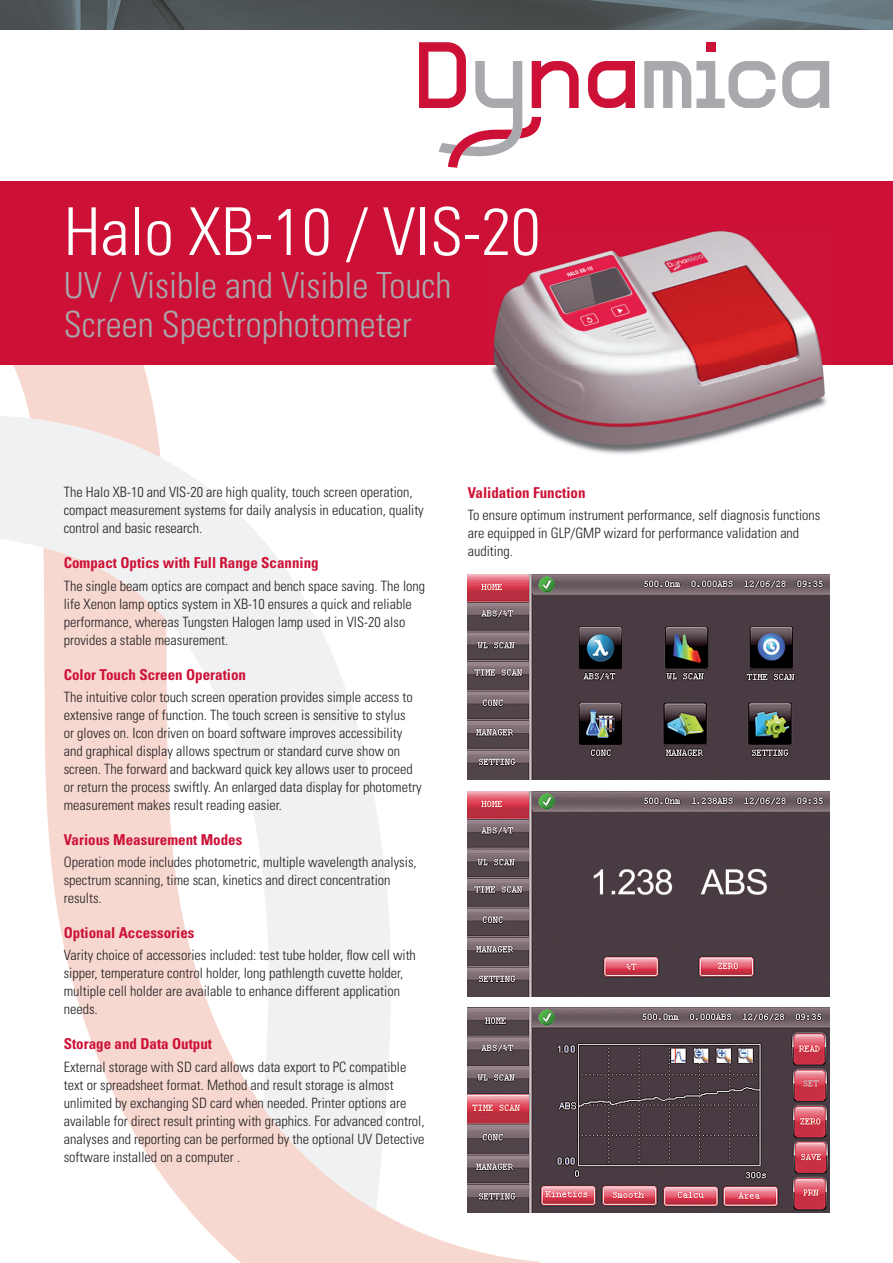
<style>
.page{position:relative;width:893px;height:1263px;background:#fff}
.page>*{position:absolute;margin:0;border:0;box-sizing:border-box;transform-origin:0 0}
.t1{font:300 condensed 66px "Univers";color:#fff}
.t2{font:300 condensed 36px/39px "Univers";color:#a8a9ad}
.t3{font:700 condensed 15px "Univers";color:#cd1136}
.t4{font:300 condensed 14.25px/18px "Univers";color:#231f20}
</style>
<div class="page">
<img style="left:540px;top:574px;width:289px;height:205px">
<img style="left:540px;top:791px;width:289px;height:205px">
<img style="left:540px;top:1008px;width:289px;height:205px">
<svg style="left:189px;top:574px;width:351px;height:689px"></svg>
<svg style="left:13px;top:365px;width:142px;height:50px;background:#f7dcd4"></svg>
<svg style="left:0;top:415px;width:395px;height:795px"></svg>
<div style="left:0;top:181px;width:893px;height:184px;background:#cd1136"></div>
<svg style="left:588px;top:61px;width:47px;height:47px"></svg>
<div style="left:706px;top:42px;width:9px;height:10px;background:#cd1136"></div>
<svg style="left:644px;top:61px;width:131px;height:47px"></svg>
<svg style="left:782px;top:61px;width:47px;height:47px"></svg>
<svg style="left:419px;top:42px;width:160px;height:126px"></svg>
<img style="left:491px;top:232px;width:336px;height:222px">
<img style="left:0;top:0;width:893px;height:30px">
<h1 class="t1" style="left:64px;top:192px;width:478px">Halo XB-10 / VIS-20</h1>
<h2 class="t2" style="left:64px;top:266px;width:389px">UV / Visible and Visible Touch<br>Screen Spectrophotometer</h2>
<p class="t4" style="left:64px;top:483px;width:362px">The Halo XB-10 and VIS-20 are high quality, touch screen operation, compact measurement systems for daily analysis in education, quality control and basic research.</p>
<p class="t3" style="left:64px;top:554px;width:257px">Compact Optics with Full Range Scanning</p>
<p class="t4" style="left:64px;top:576px;width:363px">The single beam optics are compact and bench space saving. The long life Xenon lamp optics system in XB-10 ensures a quick and reliable performance, whereas Tungsten Halogen lamp used in VIS-20 also provides a stable measurement.</p>
<p class="t3" style="left:64px;top:665px;width:184px">Color Touch Screen Operation</p>
<p class="t4" style="left:64px;top:688px;width:359px">The intuitive color touch screen operation provides simple access to extensive range of function. The touch screen is sensitive to stylus<br>or gloves on. Icon driven on board software improves accessibility and graphical display allows spectrum or standard curve show on screen. The forward and backward quick key allows user to proceed or return the process swiftly. An enlarged data display for photometry measurement makes result reading easier.</p>
<p class="t3" style="left:64px;top:830px;width:180px">Various Measurement Modes</p>
<p class="t4" style="left:64px;top:853px;width:354px">Operation mode includes photometric, multiple wavelength analysis, spectrum scanning, time scan, kinetics and direct concentration results.</p>
<p class="t3" style="left:64px;top:924px;width:132px">Optional Accessories</p>
<p class="t4" style="left:64px;top:946px;width:354px">Varity choice of accessories included: test tube holder, flow cell with sipper, temperature control holder, long pathlength cuvette holder, multiple cell holder are available to enhance different application needs.</p>
<p class="t3" style="left:64px;top:1035px;width:150px">Storage and Data Output</p>
<p class="t4" style="left:64px;top:1057px;width:362px">External storage with SD card allows data export to PC compatible text or spreadsheet format. Method and result storage is almost unlimited by exchanging SD card when needed. Printer options are available for direct result printing with graphics. For advanced control, analyses and reporting can be performed by the optional UV Detective software installed on a computer .</p>
<p class="t3" style="left:468px;top:483px;width:119px">Validation Function</p>
<p class="t4" style="left:468px;top:506px;width:354px">To ensure optimum instrument performance, self diagnosis functions are equipped in GLP/GMP wizard for performance validation and auditing.</p>
</div>
